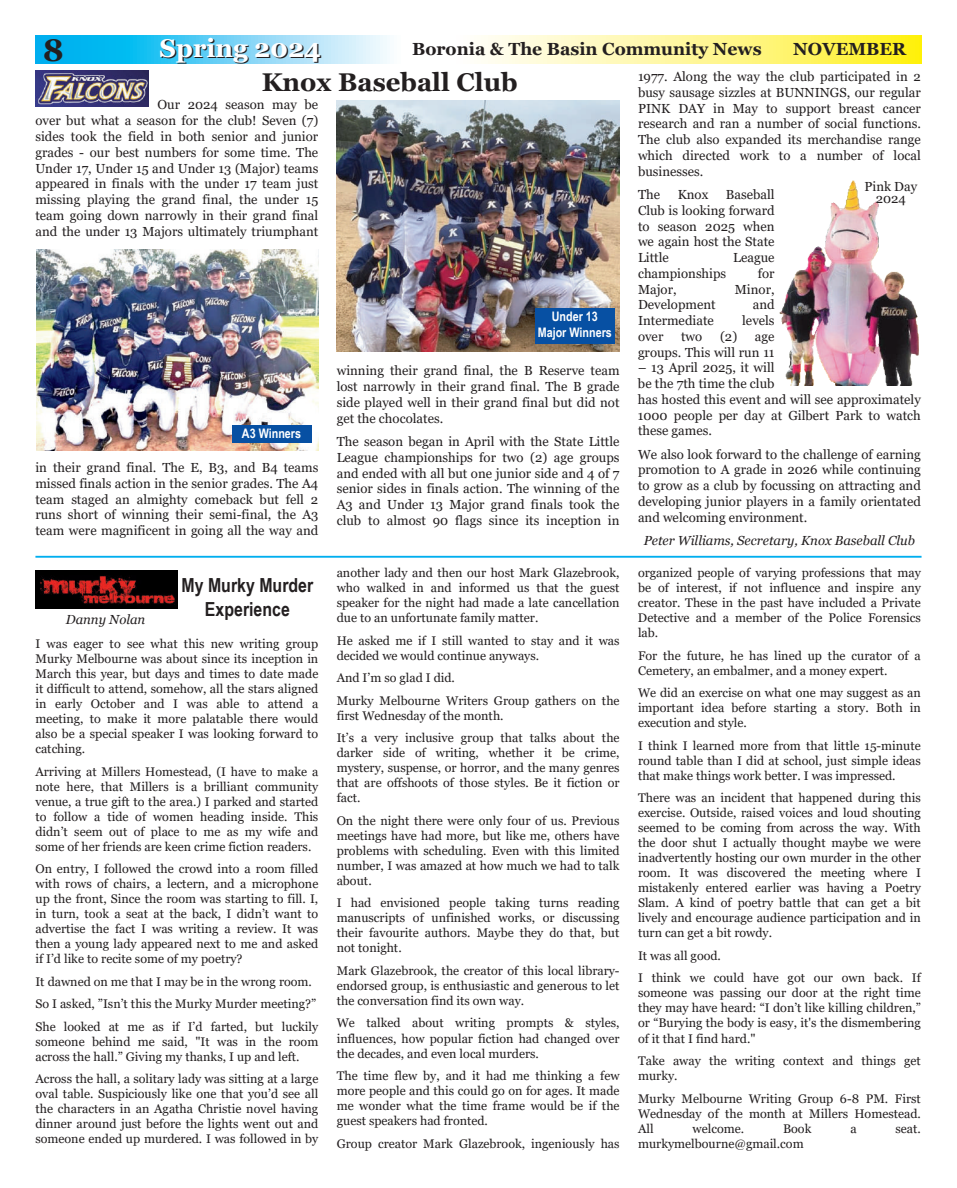
<style>
.page{position:relative;width:957px;height:1188px;background:#fff}
.page>*{position:absolute;margin:0;border:0;box-sizing:border-box;transform-origin:0 0}
.t1{font:700 31.25px "Georgia";color:#231f20}
.t2{font:700 25.62px "Georgia";color:#231f20}
.t3{font:700 19.38px/23.2px "Arial Narrow";color:#231f20;text-align:center}
.t4{font:700 17.5px "Georgia";color:#231f20}
.t5{font:13.12px/15.8px "Georgia";color:#231f20;text-align:justify}
.t6{font:italic 13.12px "Georgia";color:#231f20}
.t7{font:700 13.12px/15.8px "Arial Narrow";color:#fff;text-align:center}
.t8{font:12.5px/15px "Georgia";color:#231f20;text-align:justify}
</style>
<div class="page">
<svg style="left:35px;top:35px;width:886px;height:29px;background:#c0e7c3"></svg>
<img style="left:35px;top:570px;width:142px;height:38px">
<hr style="left:35px;top:555px;width:886px;height:2px;background:#00aeef">
<img style="left:36px;top:249px;width:283px;height:201px">
<img style="left:780px;top:181px;width:138px;height:205px">
<img style="left:337px;top:101px;width:282px;height:250px">
<img style="left:35px;top:71px;width:114px;height:35px">
<div style="left:232px;top:425px;width:80px;height:18px;background:#0750a3"></div>
<div style="left:535px;top:308px;width:80px;height:36px;background:#0750a3"></div>
<h1 class="t1" style="left:43px;top:32px;width:23px">8</h1>
<h2 class="t2" style="left:161px;top:35px;width:163px">Spring 2024</h2>
<h3 class="t4" style="left:412px;top:39px;width:351px">Boronia &amp; The Basin Community News</h3>
<h3 class="t4" style="left:793px;top:39px;width:114px">NOVEMBER</h3>
<h2 class="t2" style="left:262px;top:67px;width:257px">Knox Baseball Club</h2>
<p class="t5" style="left:35px;top:97px;width:284px;text-indent:122px">Our 2024 season may be over but what a season for the club! Seven (7) sides took the field in both senior and junior grades - our best numbers for some time. The Under 17, Under 15 and Under 13 (Major) teams appeared in finals with the under 17 team just missing playing the grand final, the under 15 team going down narrowly in their grand final and the under 13 Majors ultimately triumphant</p>
<p class="t7" style="left:242px;top:425px;width:61px">A3 Winners</p>
<p class="t5" style="left:35px;top:459px;width:284px">in their grand final. The E, B3, and B4 teams missed finals action in the senior grades. The A4 team staged an almighty comeback but fell 2 runs short of winning their semi-final, the A3 team were magnificent in going all the way and</p>
<p class="t6" style="left:66px;top:611px;width:81px">Danny Nolan</p>
<h3 class="t3" style="left:182px;top:573px;width:133px">My Murky Murder<br>Experience</h3>
<p class="t8" style="left:35px;top:636px;width:284px">I was eager to see what this new writing group Murky Melbourne was about since its inception in March this year, but days and times to date made it difficult to attend, somehow, all the stars aligned in early October and I was able to attend a meeting, to make it more palatable there would also be a special speaker I was looking forward to catching.</p>
<p class="t8" style="left:35px;top:763px;width:284px">Arriving at Millers Homestead, (I have to make a note here, that Millers is a brilliant community venue, a true gift to the area.) I parked and started to follow a tide of women heading inside. This didn’t seem out of place to me as my wife and some of her friends are keen crime fiction readers.</p>
<p class="t8" style="left:35px;top:861px;width:284px">On entry, I followed the crowd into a room filled with rows of chairs, a lectern, and a microphone up the front, Since the room was starting to fill. I, in turn, took a seat at the back, I didn’t want to advertise the fact I was writing a review. It was then a young lady appeared next to me and asked if I’d like to recite some of my poetry?</p>
<p class="t8" style="left:35px;top:969px;width:284px;line-height:22.5px;text-align:left">It dawned on me that I may be in the wrong room.<br>So I asked, ”Isn’t this the Murky Murder meeting?”<br>She looked at me as if I’d farted, but luckily</p>
<p class="t8" style="left:35px;top:1033px;width:284px">someone behind me said, "It was in the room across the hall.” Giving my thanks, I up and left.</p>
<p class="t8" style="left:35px;top:1071px;width:284px">Across the hall, a solitary lady was sitting at a large oval table. Suspiciously like one that you’d see all the characters in an Agatha Christie novel having dinner around just before the lights went out and someone ended up murdered. I was followed in by</p>
<p class="t7" style="left:538px;top:309px;width:76px">Under 13<br>Major Winners</p>
<p class="t5" style="left:337px;top:363px;width:284px">winning their grand final, the B Reserve team lost narrowly in their grand final. The B grade side played well in their grand final but did not get the chocolates.</p>
<p class="t5" style="left:337px;top:433px;width:284px">The season began in April with the State Little League championships for two (2) age groups and ended with all but one junior side and 4 of 7 senior sides in finals action. The winning of the A3 and Under 13 Major grand finals took the club to almost 90 flags since its inception in</p>
<p class="t8" style="left:337px;top:565px;width:284px">another lady and then our host Mark Glazebrook, who walked in and informed us that the guest speaker for the night had made a late cancellation due to an unfortunate family matter.</p>
<p class="t8" style="left:337px;top:632px;width:284px">He asked me if I still wanted to stay and it was decided we would continue anyways.</p>
<p class="t8" style="left:337px;top:666px;width:284px;line-height:22.5px">And I’m so glad I did.<br>Murky Melbourne Writers Group gathers on the</p>
<p class="t8" style="left:337px;top:704px;width:284px;line-height:22.5px">first Wednesday of the month.<br>It’s a very inclusive group that talks about the</p>
<p class="t8" style="left:337px;top:745px;width:284px">darker side of writing, whether it be crime, mystery, suspense, or horror, and the many genres that are offshoots of those styles. Be it fiction or fact.</p>
<p class="t8" style="left:337px;top:812px;width:284px">On the night there were only four of us. Previous meetings have had more, but like me, others have problems with scheduling. Even with this limited number, I was amazed at how much we had to talk about.</p>
<p class="t8" style="left:337px;top:895px;width:284px">I had envisioned people taking turns reading manuscripts of unfinished works, or discussing their favourite authors. Maybe they do that, but not tonight.</p>
<p class="t8" style="left:337px;top:962px;width:284px">Mark Glazebrook, the creator of this local library&shy;endorsed group, is enthusiastic and generous to let the conversation find its own way.</p>
<p class="t8" style="left:337px;top:1015px;width:284px">We talked about writing prompts &amp; styles, influences, how popular fiction had changed over the decades, and even local murders.</p>
<p class="t8" style="left:337px;top:1067px;width:284px">The time flew by, and it had me thinking a few more people and this could go on for ages. It made me wonder what the time frame would be if the guest speakers had fronted.</p>
<p class="t8" style="left:337px;top:1135px;width:284px">Group creator Mark Glazebrook, ingeniously has</p>
<p class="t5" style="left:638px;top:69px;width:284px">1977. Along the way the club participated in 2 busy sausage sizzles at BUNNINGS, our regular PINK DAY in May to support breast cancer research and ran a number of social functions.<br>The club also expanded its merchandise range which directed work to a number of local businesses.</p>
<p class="t5" style="left:638px;top:186px;width:24px">The</p>
<p class="t5" style="left:677px;top:186px;width:32px">Knox</p>
<p class="t5" style="left:864px;top:180px;width:54px;line-height:12px;text-align:center">Pink Day<br>2024</p>
<p class="t5" style="left:638px;top:186px;width:138px;text-indent:88px">Baseball Club is looking forward to season 2025 when we again host the State Little</p>
<p class="t5" style="left:733px;top:249px;width:43px">League</p>
<p class="t5" style="left:638px;top:265px;width:90px">championships</p>
<p class="t5" style="left:758px;top:265px;width:18px">for</p>
<p class="t5" style="left:638px;top:281px;width:40px">Major,</p>
<p class="t5" style="left:735px;top:281px;width:41px">Minor,</p>
<p class="t5" style="left:638px;top:297px;width:79px">Development</p>
<p class="t5" style="left:752px;top:297px;width:23px">and</p>
<p class="t5" style="left:638px;top:312px;width:77px">Intermediate</p>
<p class="t5" style="left:742px;top:312px;width:34px">levels</p>
<p class="t5" style="left:638px;top:328px;width:27px">over</p>
<p class="t5" style="left:681px;top:328px;width:23px">two</p>
<p class="t5" style="left:638px;top:328px;width:138px;text-align:right">(2) age<br>groups. This will run 11</p>
<p class="t5" style="left:638px;top:360px;width:284px;text-align:left">– 13 April 2025, it will<br>be the 7th time the club<br>has hosted this event and will see approximately<br>1000 people per day at Gilbert Park to watch these games.</p>
<p class="t5" style="left:638px;top:446px;width:284px">We also look forward to the challenge of earning promotion to A grade in 2026 while continuing to grow as a club by focussing on attracting and developing junior players in a family orientated and welcoming environment.</p>
<p class="t6" style="left:644px;top:533px;width:273px">Peter Williams, Secretary, Knox Baseball Club</p>
<p class="t8" style="left:638px;top:565px;width:284px">organized people of varying professions that may be of interest, if not influence and inspire any creator. These in the past have included a Private Detective and a member of the Police Forensics lab.</p>
<p class="t8" style="left:638px;top:647px;width:284px">For the future, he has lined up the curator of a<br>Cemetery, an embalmer, and a money expert.</p>
<p class="t8" style="left:638px;top:685px;width:284px">We did an exercise on what one may suggest as an important idea before starting a story. Both in execution and style.</p>
<p class="t8" style="left:638px;top:737px;width:284px">I think I learned more from that little 15-minute round table than I did at school, just simple ideas that make things work better. I was impressed.</p>
<p class="t8" style="left:638px;top:790px;width:284px">There was an incident that happened during this exercise. Outside, raised voices and loud shouting seemed to be coming from across the way. With the door shut I actually thought maybe we were inadvertently hosting our own murder in the other room. It was discovered the meeting where I mistakenly entered earlier was having a Poetry Slam. A kind of poetry battle that can get a bit lively and encourage audience participation and in turn can get a bit rowdy.</p>
<p class="t8" style="left:638px;top:944px;width:284px;line-height:22.5px">It was all good.<br>I think we could have got our own back. If</p>
<p class="t8" style="left:638px;top:985px;width:284px">someone was passing our door at the right time they may have heard: “I don’t like killing children,” or “Burying the body is easy, it's the dismembering of it that I find hard."</p>
<p class="t8" style="left:638px;top:1052px;width:284px">Take away the writing context and things get murky.</p>
<p class="t8" style="left:638px;top:1090px;width:284px">Murky Melbourne Writing Group 6-8 PM. First Wednesday of the month at Millers Homestead.<br>All</p>
<p class="t8" style="left:692px;top:1120px;width:53px">welcome.</p>
<p class="t8" style="left:783px;top:1120px;width:30px">Book</p>
<p class="t8" style="left:850px;top:1120px;width:8px">a</p>
<p class="t8" style="left:895px;top:1120px;width:27px">seat.</p>
<p class="t8" style="left:638px;top:1135px;width:167px">murkymelbourne@gmail.com</p>
</div>
